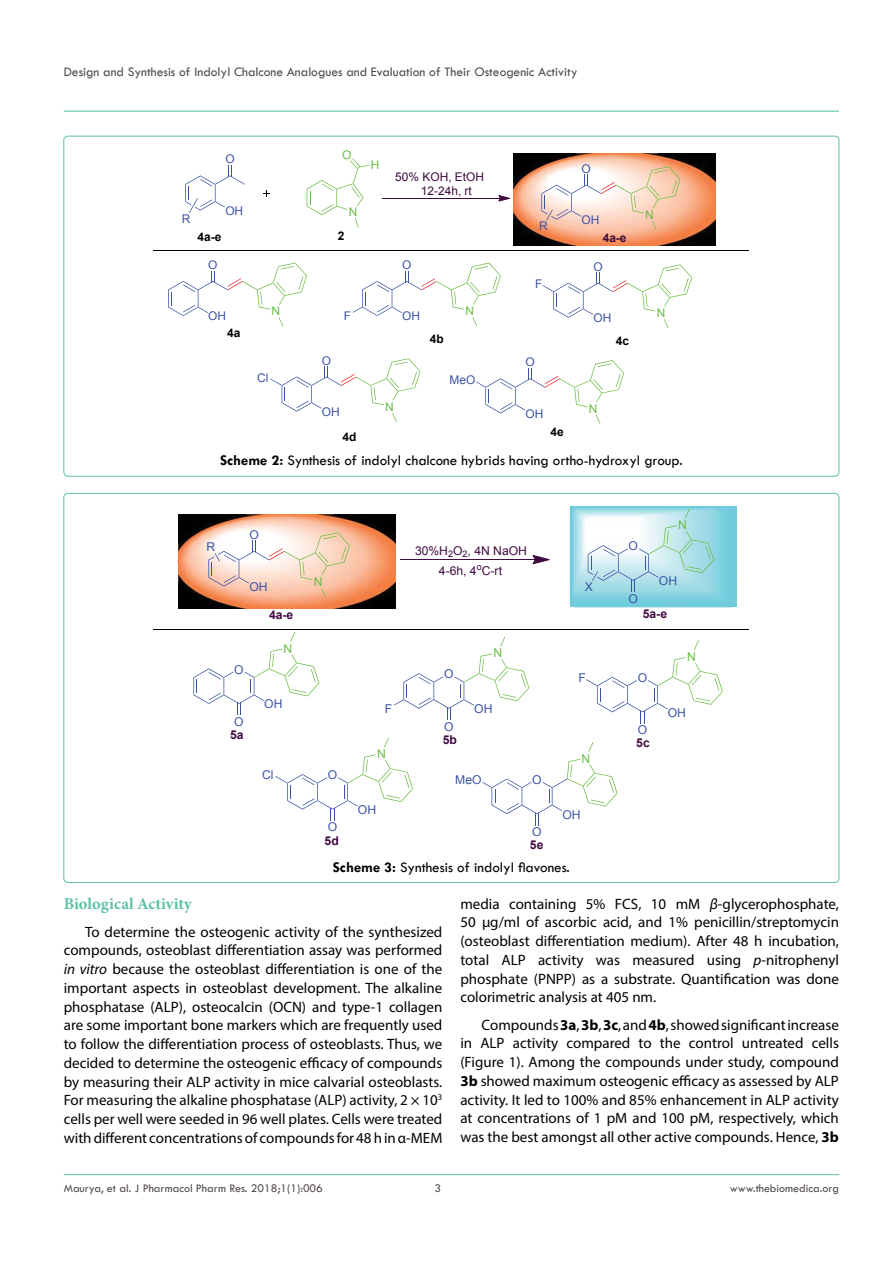
<style>
.page{position:relative;width:893px;height:1263px;background:#fff}
.page>*{position:absolute;margin:0;border:0;box-sizing:border-box;transform-origin:0 0}
.t1{font:700 16.5px "Minion Pro";letter-spacing:.005em;color:#5bc2a7}
.t2{font:15px/18.8px "Myriad Pro";color:#000;text-align:justify}
.t3{font:15px "Tw Cen";color:#000}
.t4{font:13.5px "Tw Cen";color:#524b48}
.t5{font:12.15px "Arial";color:#3a53a4}
.t6{font:12.15px/20px "Arial";color:#3f0a3f;text-align:center}
.t7{font:700 12.15px "Arial";color:#3f0a3f}
.t8{font:12.15px "Arial";color:#6abd45}
.t9{font:12px "Tw Cen";color:#524b48}
.t10{font:12px "Arial";color:#3a53a4}
.t11{font:12px/13.8px "Arial";color:#3f0a3f}
.t12{font:700 12px "Arial";color:#000}
.t13{font:12px "Arial";color:#6abd45}
.t14{font:700 12px "Arial";color:#3f0a3f}
.s1{font-weight:700}
.s2{font-style:italic}
</style>
<div class="page">
<hr style="left:64px;top:1174px;width:775px;height:1px;background:#5bc2a7">
<hr style="left:64px;top:111px;width:775px;height:1px;background:#5bc2a7">
<svg style="left:307px;top:158px;width:63px;height:70px"></svg>
<img style="left:513px;top:153px;width:202px;height:93px">
<hr style="left:383px;top:198px;width:117px;height:1px;background:#3f0a3f">
<svg style="left:499px;top:196px;width:11px;height:5px"></svg>
<svg style="left:168px;top:263px;width:139px;height:63px"></svg>
<hr style="left:154px;top:250px;width:595px;height:1px;background:#010101">
<svg style="left:185px;top:165px;width:60px;height:48px"></svg>
<svg style="left:541px;top:166px;width:140px;height:64px"></svg>
<svg style="left:353px;top:263px;width:148px;height:63px"></svg>
<svg style="left:542px;top:264px;width:150px;height:64px"></svg>
<svg style="left:270px;top:358px;width:150px;height:64px"></svg>
<svg style="left:476px;top:360px;width:148px;height:64px"></svg>
<img style="left:570px;top:507px;width:167px;height:100px">
<div style="left:570px;top:506px;width:167px;height:101px;border:1px solid #70cddd;border-radius:4px"></div>
<svg style="left:685px;top:508px;width:5px;height:10px"></svg>
<img style="left:178px;top:515px;width:218px;height:93px">
<svg style="left:208px;top:532px;width:142px;height:65px"></svg>
<hr style="left:401px;top:559px;width:134px;height:1px;background:#3f0a3f">
<svg style="left:533px;top:555px;width:16px;height:9px"></svg>
<svg style="left:290px;top:632px;width:5px;height:10px"></svg>
<svg style="left:193px;top:649px;width:126px;height:66px"></svg>
<svg style="left:500px;top:636px;width:5px;height:11px"></svg>
<svg style="left:394px;top:653px;width:135px;height:67px"></svg>
<svg style="left:694px;top:640px;width:5px;height:10px"></svg>
<svg style="left:586px;top:657px;width:137px;height:66px"></svg>
<svg style="left:588px;top:525px;width:126px;height:67px"></svg>
<svg style="left:384px;top:737px;width:5px;height:10px"></svg>
<svg style="left:275px;top:754px;width:138px;height:67px"></svg>
<svg style="left:588px;top:742px;width:5px;height:10px"></svg>
<svg style="left:482px;top:759px;width:135px;height:66px"></svg>
<hr style="left:154px;top:629px;width:595px;height:1px;background:#010101">
<p class="t4" style="left:64px;top:64px;width:515px">Design and Synthesis of Indolyl Chalcone Analogues and Evaluation of Their Osteogenic Activity</p>
<p class="t10" style="left:225px;top:151px;width:11px">O</p>
<p class="t13" style="left:342px;top:147px;width:11px">O</p>
<p class="t13" style="left:371px;top:156px;width:10px">H</p>
<p class="t11" style="left:421px;top:170px;width:65px;text-indent:-26px">50% KOH, EtOH<br>12-24h, rt</p>
<p class="t10" style="left:582px;top:161px;width:11px">O</p>
<p class="t10" style="left:225px;top:203px;width:19px">OH</p>
<p class="t13" style="left:349px;top:204px;width:10px">N</p>
<p class="t10" style="left:182px;top:211px;width:10px">R</p>
<p class="t10" style="left:582px;top:212px;width:19px">OH</p>
<p class="t10" style="left:539px;top:218px;width:10px">R</p>
<p class="t12" style="left:198px;top:229px;width:25px">4a-e</p>
<p class="t12" style="left:338px;top:228px;width:8px">2</p>
<p class="t14" style="left:603px;top:230px;width:25px">4a-e</p>
<p class="t10" style="left:208px;top:257px;width:11px">O</p>
<p class="t10" style="left:208px;top:308px;width:19px">OH</p>
<p class="t12" style="left:227px;top:325px;width:15px">4a</p>
<p class="t13" style="left:272px;top:303px;width:10px">N</p>
<p class="t10" style="left:257px;top:370px;width:13px">Cl</p>
<p class="t10" style="left:402px;top:257px;width:11px">O</p>
<p class="t10" style="left:535px;top:276px;width:9px">F</p>
<p class="t10" style="left:593px;top:259px;width:11px">O</p>
<p class="t13" style="left:465px;top:303px;width:10px">N</p>
<p class="t10" style="left:402px;top:308px;width:19px">OH</p>
<p class="t10" style="left:344px;top:308px;width:9px">F</p>
<p class="t10" style="left:593px;top:310px;width:19px">OH</p>
<p class="t10" style="left:322px;top:353px;width:11px">O</p>
<p class="t10" style="left:322px;top:404px;width:19px">OH</p>
<p class="t13" style="left:385px;top:399px;width:10px">N</p>
<p class="t12" style="left:430px;top:331px;width:15px">4b</p>
<p class="t12" style="left:616px;top:333px;width:15px">4c</p>
<p class="t10" style="left:450px;top:371px;width:27px">MeO</p>
<p class="t10" style="left:525px;top:354px;width:11px">O</p>
<p class="t10" style="left:525px;top:406px;width:19px">OH</p>
<p class="t13" style="left:589px;top:401px;width:10px">N</p>
<p class="t13" style="left:645px;top:207px;width:10px">N</p>
<p class="t13" style="left:657px;top:305px;width:10px">N</p>
<p class="t12" style="left:551px;top:424px;width:15px">4e</p>
<p class="t3" style="left:220px;top:451px;width:464px"><span class="s1">Scheme 2:</span> Synthesis of indolyl chalcone hybrids having ortho-hydroxyl group.</p>
<p class="t12" style="left:342px;top:429px;width:15px">4d</p>
<p class="t5" style="left:206px;top:539px;width:10px">R</p>
<p class="t5" style="left:249px;top:526px;width:11px">O</p>
<p class="t6" style="left:415px;top:540px;width:113px">30%H<sub>2</sub>O<sub>2</sub>, 4N NaOH<br>4-6h, 4<sup>o</sup>C-rt</p>
<p class="t5" style="left:629px;top:538px;width:11px">O</p>
<p class="t8" style="left:314px;top:574px;width:10px">N</p>
<p class="t5" style="left:249px;top:579px;width:20px">OH</p>
<p class="t5" style="left:585px;top:579px;width:10px">X</p>
<p class="t5" style="left:629px;top:590px;width:11px">O</p>
<p class="t8" style="left:678px;top:517px;width:10px">N</p>
<p class="t5" style="left:659px;top:573px;width:20px">OH</p>
<p class="t7" style="left:269px;top:607px;width:26px">4a-e</p>
<p class="t7" style="left:643px;top:606px;width:26px">5a-e</p>
<p class="t8" style="left:283px;top:640px;width:10px">N</p>
<p class="t8" style="left:493px;top:645px;width:10px">N</p>
<p class="t8" style="left:687px;top:649px;width:10px">N</p>
<p class="t5" style="left:234px;top:661px;width:11px">O</p>
<p class="t5" style="left:444px;top:666px;width:11px">O</p>
<p class="t5" style="left:579px;top:670px;width:9px">F</p>
<p class="t5" style="left:638px;top:670px;width:11px">O</p>
<p class="t5" style="left:234px;top:713px;width:11px">O</p>
<p class="t7" style="left:230px;top:727px;width:15px">5a</p>
<p class="t5" style="left:264px;top:696px;width:20px">OH</p>
<p class="t5" style="left:385px;top:701px;width:9px">F</p>
<p class="t5" style="left:474px;top:701px;width:20px">OH</p>
<p class="t5" style="left:444px;top:718px;width:11px">O</p>
<p class="t5" style="left:638px;top:722px;width:11px">O</p>
<p class="t7" style="left:443px;top:732px;width:16px">5b</p>
<p class="t7" style="left:636px;top:735px;width:15px">5c</p>
<p class="t5" style="left:668px;top:704px;width:20px">OH</p>
<p class="t8" style="left:377px;top:746px;width:10px">N</p>
<p class="t8" style="left:582px;top:751px;width:10px">N</p>
<p class="t5" style="left:262px;top:767px;width:13px">Cl</p>
<p class="t5" style="left:328px;top:767px;width:11px">O</p>
<p class="t5" style="left:455px;top:771px;width:28px">MeO</p>
<p class="t5" style="left:532px;top:771px;width:11px">O</p>
<p class="t5" style="left:358px;top:802px;width:20px">OH</p>
<p class="t5" style="left:562px;top:806px;width:20px">OH</p>
<p class="t5" style="left:328px;top:819px;width:11px">O</p>
<p class="t5" style="left:532px;top:824px;width:11px">O</p>
<p class="t7" style="left:325px;top:833px;width:16px">5d</p>
<p class="t3" style="left:333px;top:859px;width:239px"><span class="s1">Scheme 3:</span> Synthesis of indolyl flavones.</p>
<p class="t7" style="left:530px;top:837px;width:15px">5e</p>
<p class="t1" style="left:64px;top:892px;width:130px">Biological Activity</p>
<p class="t2" style="left:64px;top:922px;width:380px;text-indent:21px">To determine the osteogenic activity of the synthesized compounds, osteoblast differentiation assay was performed <span class="s2">in vitro</span> because the osteoblast differentiation is one of the important aspects in osteoblast development. The alkaline phosphatase (ALP), osteocalcin (OCN) and type-1 collagen are some important bone markers which are frequently used to follow the differentiation process of osteoblasts. Thus, we decided to determine the osteogenic efficacy of compounds by measuring their ALP activity in mice calvarial osteoblasts.<br>For measuring the alkaline phosphatase (ALP) activity, 2 × 10<sup>3 </sup>cells per well were seeded in 96 well plates. Cells were treated with different concentrations of compounds for 48 h in α-MEM</p>
<p class="t2" style="left:460px;top:894px;width:380px">media containing 5% FCS, 10 mM <span class="s2">β</span>-glycerophosphate, 50 µg/ml of ascorbic acid, and 1% penicillin/streptomycin (osteoblast differentiation medium). After 48 h incubation, total ALP activity was measured using <span class="s2">p</span>-nitrophenyl phosphate (PNPP) as a substrate. Quantification was done colorimetric analysis at 405 nm.</p>
<p class="t2" style="left:460px;top:1015px;width:380px;text-indent:21px">Compounds <span class="s1">3a</span>, <span class="s1">3b</span>, <span class="s1">3c</span>, and <span class="s1">4b</span>, showed significant increase in ALP activity compared to the control untreated cells (Figure 1). Among the compounds under study, compound <span class="s1">3b</span> showed maximum osteogenic efficacy as assessed by ALP activity. It led to 100% and 85% enhancement in ALP activity at concentrations of 1 pM and 100 pM, respectively, which was the best amongst all other active compounds. Hence, <span class="s1">3b</span></p>
<p class="t9" style="left:64px;top:1181px;width:261px">Maurya, et al. J Pharmacol Pharm Res. 2018;1(1):006</p>
<p class="t9" style="left:434px;top:1181px;width:8px">3</p>
<p class="t9" style="left:730px;top:1181px;width:111px">www.thebiomedica.org</p>
</div>
